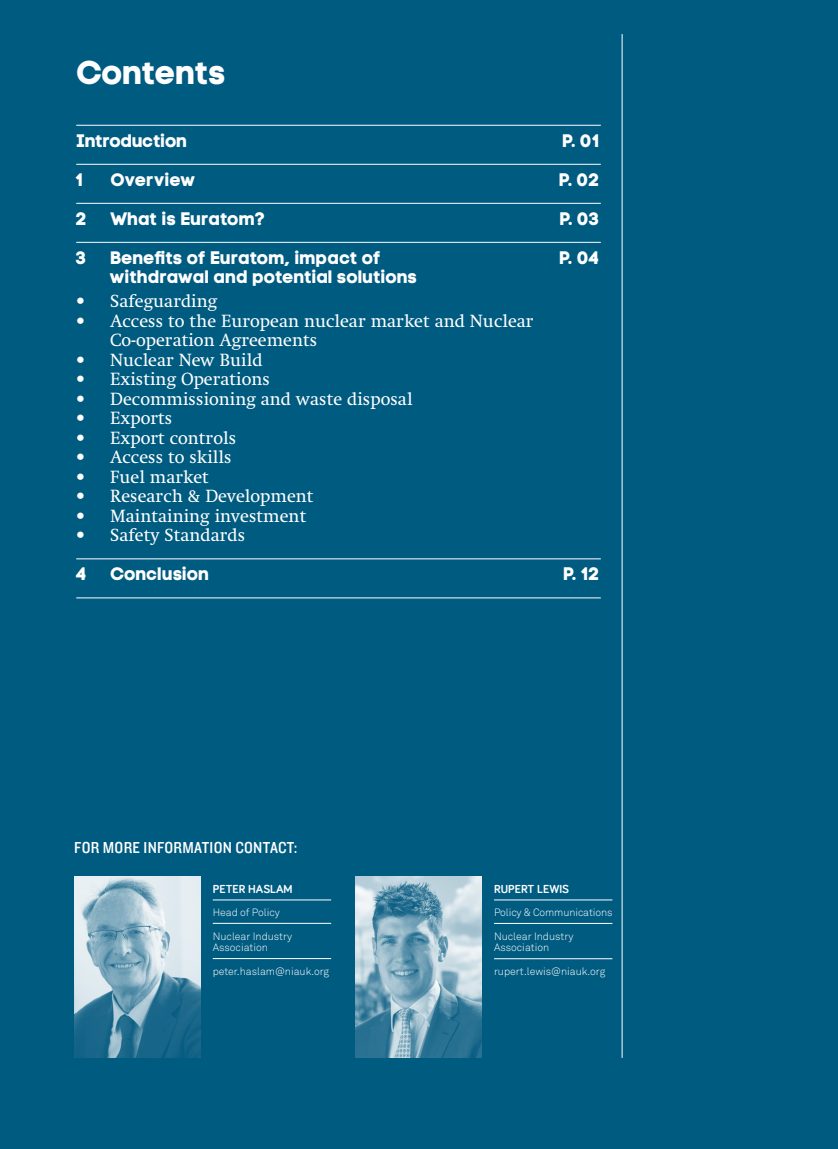
<style>
.page{position:relative;width:838px;height:1149px;background:#fff}
.page>*{position:absolute;margin:0;border:0;box-sizing:border-box;transform-origin:0 0}
.t1{font:33px "Code Pro Bold LC";letter-spacing:-.015em;color:#fff}
.t2{font:18px/19.5px "Swift LT Std";color:#fff}
.Contents_Titles__Lin{font:18px "Code Pro Bold LC";color:#fff}
.t3{font:16.5px "Knockout 30 Junior Welterwt";letter-spacing:.015em;color:#fff}
.Image_Captions__Akk{font:700 12px "Bariol";color:#fff}
.Image_Captions__Akk-2{font:300 10.5px/11.7px "Akkurat Std";color:#fff}
</style>
<div class="page">
<div style="left:0;top:0;width:838px;height:1148px;background:#005b81"></div>
<hr style="left:76px;top:125px;width:525px;height:1px;background:#fff">
<hr style="left:76px;top:164px;width:525px;height:1px;background:#fff">
<hr style="left:76px;top:203px;width:525px;height:1px;background:#fff">
<hr style="left:76px;top:242px;width:525px;height:1px;background:#fff">
<hr style="left:76px;top:558px;width:525px;height:1px;background:#fff">
<hr style="left:76px;top:597px;width:525px;height:1px;background:#fff">
<hr style="left:622px;top:34px;width:1px;height:1023px;background:#fff">
<img style="left:74px;top:876px;width:126px;height:181px">
<img style="left:355px;top:876px;width:126px;height:181px">
<hr style="left:213px;top:899px;width:118px;height:1px;background:#fff">
<hr style="left:494px;top:899px;width:118px;height:1px;background:#fff">
<hr style="left:213px;top:922px;width:118px;height:1px;background:#fff">
<hr style="left:494px;top:922px;width:118px;height:1px;background:#fff">
<hr style="left:494px;top:958px;width:118px;height:1px;background:#fff">
<hr style="left:213px;top:958px;width:118px;height:1px;background:#fff">
<p class="t1" style="left:76px;top:52px;width:151px">Contents</p>
<p class="Contents_Titles__Lin" style="left:76px;top:129px;width:113px">Introduction</p>
<p class="Contents_Titles__Lin" style="left:562px;top:129px;width:39px">P. 01</p>
<p class="Contents_Titles__Lin" style="left:76px;top:168px;width:9px">1</p>
<p class="Contents_Titles__Lin" style="left:110px;top:168px;width:87px">Overview</p>
<p class="Contents_Titles__Lin" style="left:559px;top:168px;width:42px">P. 02</p>
<p class="Contents_Titles__Lin" style="left:76px;top:207px;width:12px">2</p>
<p class="Contents_Titles__Lin" style="left:110px;top:207px;width:157px">What is Euratom?</p>
<p class="Contents_Titles__Lin" style="left:559px;top:207px;width:42px">P. 03</p>
<p class="Contents_Titles__Lin" style="left:76px;top:246px;width:12px">3</p>
<p class="Contents_Titles__Lin" style="left:110px;top:246px;width:272px">Benefits of Euratom, impact of</p>
<p class="Contents_Titles__Lin" style="left:559px;top:246px;width:42px">P. 04</p>
<p class="Contents_Titles__Lin" style="left:110px;top:266px;width:308px">withdrawal and potential solutions</p>
<p class="t2" style="left:76px;top:291px;width:143px">• Safeguarding</p>
<p class="t2" style="left:110px;top:311px;width:425px;text-indent:-34px">• Access to the European nuclear market and Nuclear<br>Co-operation Agreements</p>
<p class="t2" style="left:76px;top:350px;width:188px">• Nuclear New Build</p>
<p class="t2" style="left:76px;top:369px;width:195px">• Existing Operations</p>
<p class="t2" style="left:76px;top:389px;width:338px">• Decommissioning and waste disposal</p>
<p class="t2" style="left:76px;top:408px;width:98px">• Exports</p>
<p class="t2" style="left:76px;top:428px;width:161px">• Export controls</p>
<p class="t2" style="left:76px;top:447px;width:157px">• Access to skills</p>
<p class="t2" style="left:76px;top:467px;width:134px">• Fuel market</p>
<p class="t2" style="left:76px;top:486px;width:239px">• Research &amp; Development</p>
<p class="t2" style="left:76px;top:506px;width:232px">• Maintaining investment</p>
<p class="t2" style="left:76px;top:525px;width:171px">• Safety Standards</p>
<p class="Contents_Titles__Lin" style="left:76px;top:562px;width:12px">4</p>
<p class="Contents_Titles__Lin" style="left:110px;top:562px;width:101px">Conclusion</p>
<p class="Contents_Titles__Lin" style="left:563px;top:562px;width:38px">P. 12</p>
<p class="t3" style="left:74px;top:836px;width:225px">FOR MORE INFORMATION CONTACT:</p>
<p class="Image_Captions__Akk" style="left:213px;top:880px;width:81px">PETER HASLAM</p>
<p class="Image_Captions__Akk-2" style="left:213px;top:906px;width:69px">Head of Policy</p>
<p class="Image_Captions__Akk-2" style="left:213px;top:929px;width:81px">Nuclear Industry<br>Association</p>
<p class="Image_Captions__Akk-2" style="left:213px;top:964px;width:118px">peter.haslam@niauk.org</p>
<p class="Image_Captions__Akk" style="left:494px;top:880px;width:77px">RUPERT LEWIS</p>
<p class="Image_Captions__Akk-2" style="left:494px;top:906px;width:120px">Policy &amp; Communications</p>
<p class="Image_Captions__Akk-2" style="left:494px;top:929px;width:81px">Nuclear Industry<br>Association</p>
<p class="Image_Captions__Akk-2" style="left:494px;top:964px;width:113px">rupert.lewis@niauk.org</p>
</div>
